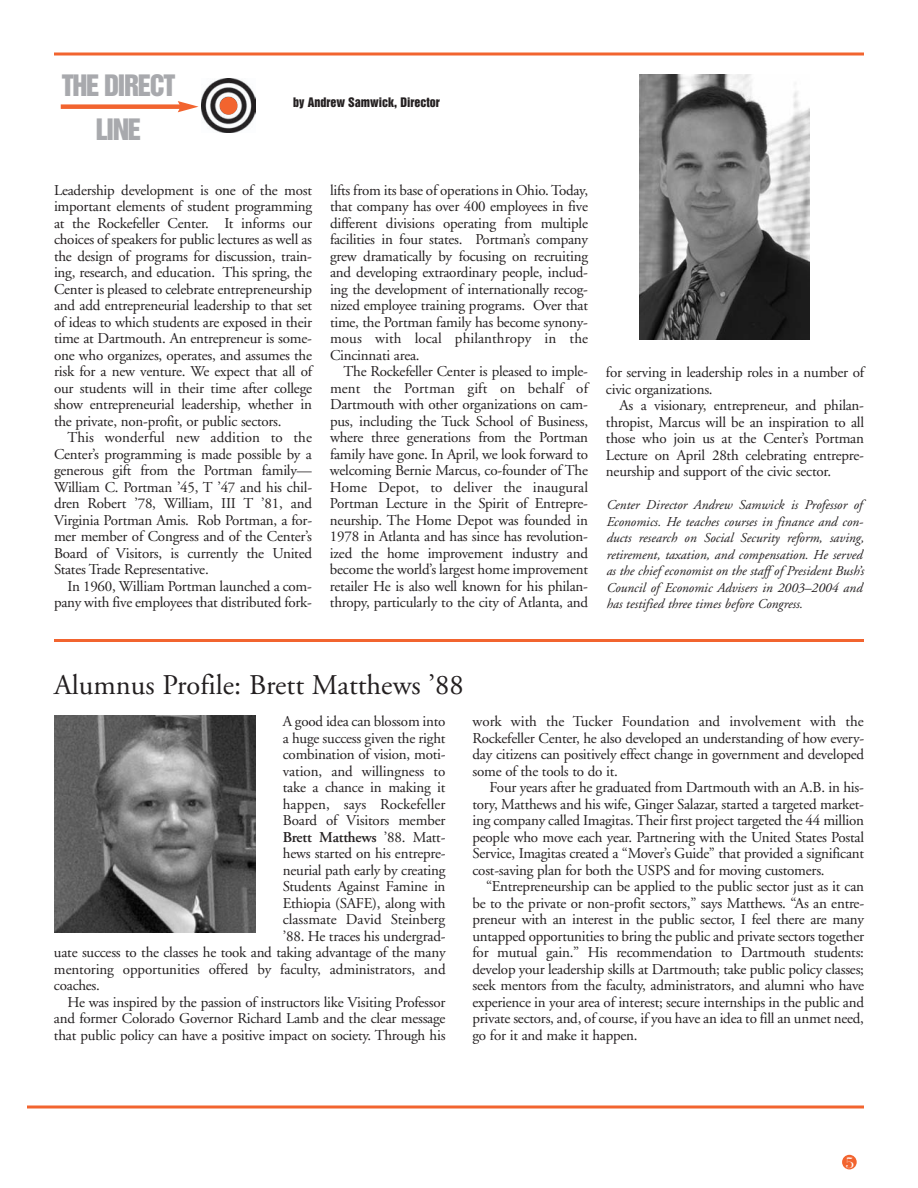
<style>
.page{position:relative;width:918px;height:1188px;background:#fff}
.page>*{position:absolute;margin:0;border:0;box-sizing:border-box;transform-origin:0 0}
.t1{font:28.5px "Adobe Garamond";color:#231f20}
.t2{font:27px/43.5px "Helvetica Inserat";letter-spacing:-.05em;color:#a8a9ad;text-align:center}
.t3{font:15px/16.5px "Adobe Garamond";letter-spacing:-.015em;color:#231f20;text-align:justify}
.t4{font:15px "Adobe Garamond";letter-spacing:.005em;color:#231f20}
.t5{font:600 15px "Adobe Garamond";letter-spacing:-.015em;color:#231f20}
.t6{font:15px "Bauer Bodoni";color:#fff;scale:1.07 1}
.t7{font:italic 13.5px/16.5px "Adobe Garamond";color:#231f20}
.t8{font:12px "Helvetica Inserat";color:#231f20}
.s1{font-weight:400}
</style>
<div class="page">
<div style="left:842px;top:1155px;width:15px;height:14px;background:#f2642f;border-radius:50%"></div>
<img style="left:201px;top:78px;width:54px;height:55px">
<div style="left:61px;top:104px;width:121px;height:5px;background:#f2642f"></div>
<svg style="left:178px;top:101px;width:21px;height:11px"></svg>
<img style="left:640px;top:74px;width:170px;height:266px">
<svg style="left:54px;top:52px;width:810px;height:4px;background:#f58a62"></svg>
<hr style="left:54px;top:639px;width:810px;height:3px;background:#f2642f">
<div style="left:220px;top:97px;width:17px;height:18px;background:#f2642f;border-radius:50%"></div>
<hr style="left:27px;top:1106px;width:837px;height:2px;background:#f2642f">
<img style="left:54px;top:716px;width:202px;height:217px">
<h2 class="t2" style="left:62px;top:65px;width:115px">THE DIRECT<br>LINE</h2>
<p class="t8" style="left:293px;top:98px;width:148px">by Andrew Samwick, Director</p>
<p class="t3" style="left:54px;top:183px;width:260px">Leadership development is one of the most important elements of student programming at the Rockefeller Center. It informs our choices of speakers for public lectures as well as the design of programs for discussion, train&shy;ing, research, and education. This spring, the Center is pleased to celebrate entrepreneurship and add entrepreneurial leadership to that set of ideas to which students are exposed in their time at Dartmouth. An entrepreneur is some&shy;one who organizes, operates, and assumes the risk for a new venture. We expect that all of our students will in their time after college show entrepreneurial leadership, whether in the private, non-profit, or public sectors.</p>
<p class="t3" style="left:54px;top:430px;width:260px;text-indent:14px">This wonderful new addition to the Center’s programming is made possible by a generous gift from the Portman family— William C. Portman ’45, T ’47 and his chil&shy;dren Robert ’78, William, III T ’81, and Virginia Portman Amis. Rob Portman, a for&shy;mer member of Congress and of the Center’s Board of Visitors, is currently the United States Trade Representative.</p>
<p class="t3" style="left:54px;top:579px;width:260px;text-align:right">In 1960, William Portman launched a com&shy;pany with five employees that distributed fork-</p>
<p class="t3" style="left:330px;top:183px;width:260px">lifts from its base of operations in Ohio. Today, that company has over 400 employees in five different divisions operating from multiple facilities in four states. Portman’s company grew dramatically by focusing on recruiting and developing extraordinary people, includ&shy;ing the development of internationally recog&shy;nized employee training programs. Over that time, the Portman family has become synony&shy;mous with local philanthropy in the Cincinnati area.</p>
<p class="t3" style="left:330px;top:364px;width:260px;text-indent:14px">The Rockefeller Center is pleased to imple&shy;ment the Portman gift on behalf of Dartmouth with other organizations on cam&shy;pus, including the Tuck School of Business, where three generations from the Portman family have gone. In April, we look forward to welcoming Bernie Marcus, co-founder of The Home Depot, to deliver the inaugural Portman Lecture in the Spirit of Entrepre&shy;neurship. The Home Depot was founded in 1978 in Atlanta and has since has revolution&shy;ized the home improvement industry and become the world’s largest home improvement retailer He is also well known for his philan&shy;thropy, particularly to the city of Atlanta, and</p>
<p class="t3" style="left:606px;top:366px;width:260px">for serving in leadership roles in a number of civic organizations.</p>
<p class="t3" style="left:606px;top:399px;width:260px;text-indent:14px">As a visionary, entrepreneur, and philan&shy;thropist, Marcus will be an inspiration to all those who join us at the Center’s Portman Lecture on April 28th celebrating entrepre&shy;neurship and support of the civic sector.</p>
<p class="t7" style="left:606px;top:498px;width:259px">Center Director Andrew Samwick is Professor of Economics. He teaches courses in finance and con&shy;ducts research on Social Security reform, saving, retirement, taxation, and compensation. He served as the chief economist on the staff of President Bush’s Council of Economic Advisers in 2003–2004 and has testified three times before Congress.</p>
<h1 class="t1" style="left:54px;top:673px;width:411px">Alumnus Profile: Brett Matthews ’88</h1>
<p class="t3" style="left:283px;top:715px;width:164px">A good idea can blossom into</p>
<p class="t3" style="left:283px;top:731px;width:164px">a huge success given the right</p>
<p class="t3" style="left:283px;top:748px;width:164px">combination of vision, moti-</p>
<p class="t3" style="left:283px;top:764px;width:164px">vation, and willingness to</p>
<p class="t3" style="left:283px;top:781px;width:164px">take a chance in making it</p>
<p class="t4" style="left:283px;top:798px;width:164px">happen, says Rockefeller</p>
<p class="t3" style="left:283px;top:814px;width:164px">Board of Visitors member</p>
<p class="t5" style="left:283px;top:831px;width:164px">Brett Matthews <span class="s1">’88. Matt-</span></p>
<p class="t3" style="left:283px;top:847px;width:164px">hews started on his entrepre-</p>
<p class="t3" style="left:283px;top:863px;width:164px">neurial path early by creating</p>
<p class="t3" style="left:283px;top:880px;width:164px">Students Against Famine in</p>
<p class="t3" style="left:283px;top:896px;width:164px">Ethiopia (SAFE), along with</p>
<p class="t3" style="left:283px;top:913px;width:164px">classmate David Steinberg</p>
<p class="t3" style="left:283px;top:929px;width:164px">’88. He traces his undergrad-</p>
<p class="t3" style="left:54px;top:946px;width:393px">uate success to the classes he took and taking advantage of the many</p>
<p class="t3" style="left:54px;top:962px;width:393px">mentoring opportunities offered by faculty, administrators, and</p>
<p class="t3" style="left:54px;top:979px;width:48px">coaches.</p>
<p class="t3" style="left:67px;top:995px;width:380px">He was inspired by the passion of instructors like Visiting Professor</p>
<p class="t3" style="left:54px;top:1012px;width:393px">and former Colorado Governor Richard Lamb and the clear message</p>
<p class="t3" style="left:54px;top:1028px;width:393px">that public policy can have a positive impact on society. Through his</p>
<p class="t3" style="left:472px;top:715px;width:393px">work with the Tucker Foundation and involvement with the Rockefeller Center, he also developed an understanding of how every&shy;day citizens can positively effect change in government and developed some of the tools to do it.</p>
<p class="t3" style="left:472px;top:781px;width:393px;text-indent:17px">Four years after he graduated from Dartmouth with an A.B. in his&shy;tory, Matthews and his wife, Ginger Salazar, started a targeted market&shy;ing company called Imagitas. Their first project targeted the 44 million people who move each year. Partnering with the United States Postal Service, Imagitas created a “Mover’s Guide” that provided a significant cost-saving plan for both the USPS and for moving customers.</p>
<p class="t3" style="left:472px;top:880px;width:393px;text-indent:14px">“Entrepreneurship can be applied to the public sector just as it can be to the private or non-profit sectors,” says Matthews. “As an entre&shy;preneur with an interest in the public sector, I feel there are many untapped opportunities to bring the public and private sectors together for mutual gain.” His recommendation to Dartmouth students: develop your leadership skills at Dartmouth; take public policy classes; seek mentors from the faculty, administrators, and alumni who have experience in your area of interest; secure internships in the public and private sectors, and, of course, if you have an idea to fill an unmet need, go for it and make it happen.</p>
<p class="t6" style="left:845px;top:1157px;width:10px">5</p>
</div>
